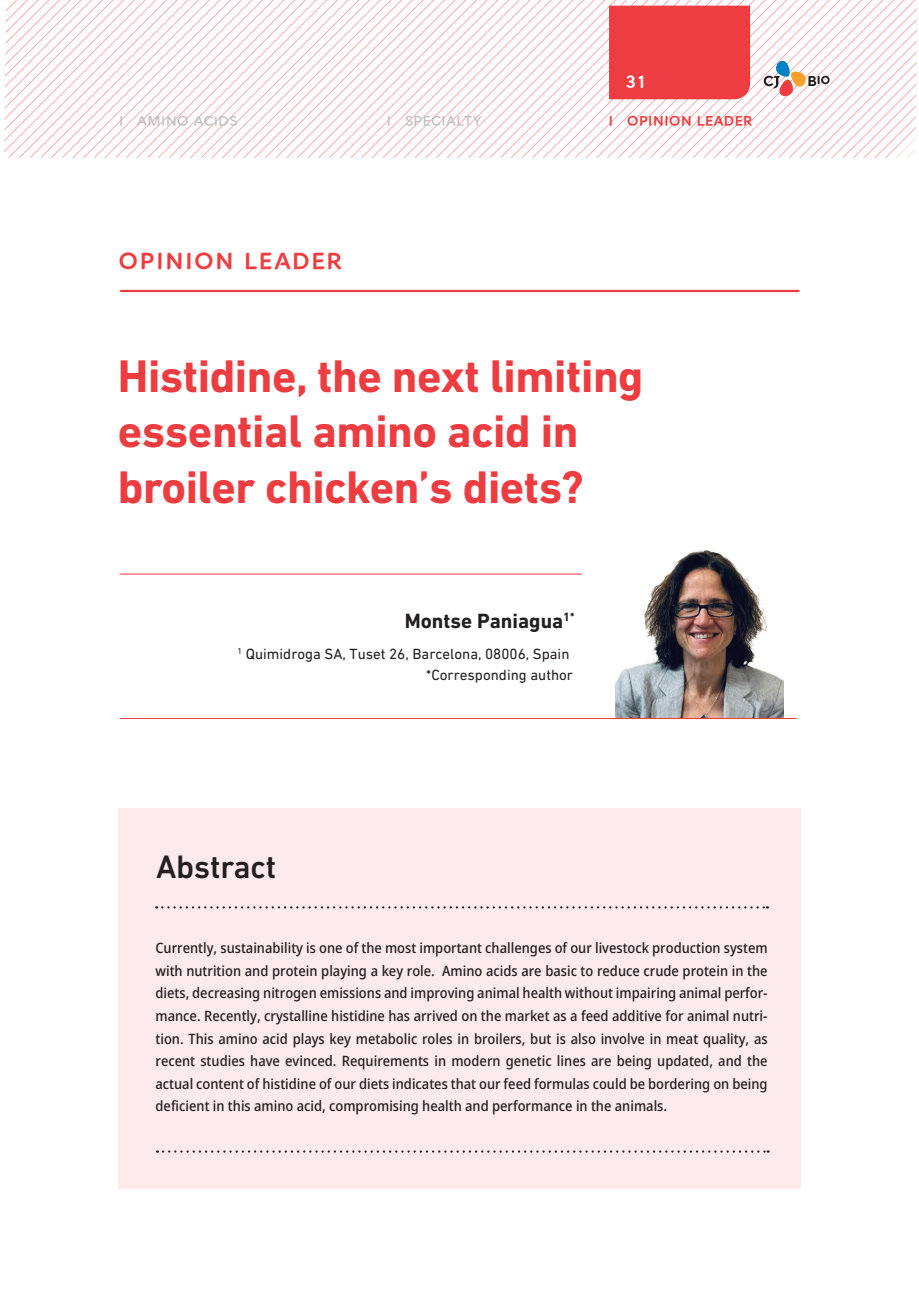
<style>
.page{position:relative;width:919px;height:1289px;background:#fff}
.page>*{position:absolute;margin:0;border:0;box-sizing:border-box;transform-origin:0 0}
.t1{font:700 46.5px/55.5px "DIN Next LT Pro";letter-spacing:-.01em;color:#ee3d40}
.t2{font:500 33px "DIN Next LT Pro";letter-spacing:-.01em;color:#231f20}
.t3{font:700 21px "DIN Next LT Pro";color:#231f20}
.t4{font:700 19.5px "CJONLYONENE Wtitle";letter-spacing:.1em;color:#ee3d40}
.t5{font:15px/21px "DIN Next LT Pro";color:#231f20;text-align:right}
.t6{font:700 14.55px "CJONLYONENE Wtitle";color:#fff}
.t7{font:500 semi-condensed 14.25px/22.5px "Noto Sans";color:#231f20;text-align:justify}
.t8{font:500 11.55px "CJONLYONENE Wtitle";letter-spacing:.05em;color:#bcbdc0}
.t9{font:700 11.55px "CJONLYONENE Wtitle";letter-spacing:.05em;color:#ee3d40}
</style>
<div class="page">
<svg style="left:421px;top:0;width:495px;height:158px"></svg>
<svg style="left:426px;top:3px;width:490px;height:155px"></svg>
<svg style="left:432px;top:8px;width:485px;height:150px"></svg>
<svg style="left:437px;top:13px;width:480px;height:145px"></svg>
<svg style="left:443px;top:19px;width:474px;height:139px"></svg>
<svg style="left:448px;top:25px;width:469px;height:133px"></svg>
<div style="left:609px;top:6px;width:141px;height:93px;background:#ee3d40"></div>
<div style="left:118px;top:808px;width:683px;height:380px;background:#fdebec"></div>
<svg style="left:156px;top:906px;width:611px;height:2px"></svg>
<svg style="left:157px;top:1150px;width:611px;height:2px"></svg>
<hr style="left:121px;top:290px;width:677px;height:2px;background:#ee3d40">
<hr style="left:120px;top:574px;width:461px;height:1px;background:#ee3d40">
<img style="left:615px;top:550px;width:168px;height:168px">
<hr style="left:120px;top:718px;width:676px;height:1px;background:#ee3d40">
<svg style="left:763px;top:59px;width:66px;height:37px"></svg>
<p class="t6" style="left:626px;top:71px;width:22px">31</p>
<p class="t8" style="left:119px;top:113px;width:119px">| AMINO ACIDS</p>
<p class="t8" style="left:387px;top:113px;width:96px">| SPECIALTY</p>
<p class="t9" style="left:609px;top:112px;width:144px">| OPINION LEADER</p>
<h3 class="t4" style="left:119px;top:246px;width:224px">OPINION LEADER</h3>
<h1 class="t1" style="left:118px;top:348px;width:527px">Histidine, the next limiting essential amino acid in broiler chicken’s diets?</h1>
<h3 class="t3" style="left:405px;top:608px;width:171px">Montse Paniagua<sup>1*</sup></h3>
<p class="t5" style="left:237px;top:643px;width:337px"><sup>1</sup> Quimidroga SA, Tuset 26, Barcelona, 08006, Spain *Corresponding author</p>
<h2 class="t2" style="left:156px;top:847px;width:121px">Abstract</h2>
<p class="t7" style="left:155px;top:937px;width:613px">Currently, sustainability is one of the most important challenges of our livestock production system with nutrition and protein playing a key role. Amino acids are basic to reduce crude protein in the diets, decreasing nitrogen emissions and improving animal health without impairing animal perfor&shy;mance. Recently, crystalline histidine has arrived on the market as a feed additive for animal nutri&shy;tion. This amino acid plays key metabolic roles in broilers, but is also involve in meat quality, as recent studies have evinced. Requirements in modern genetic lines are being updated, and the actual content of histidine of our diets indicates that our feed formulas could be bordering on being deficient in this amino acid, compromising health and performance in the animals.</p>
</div>
